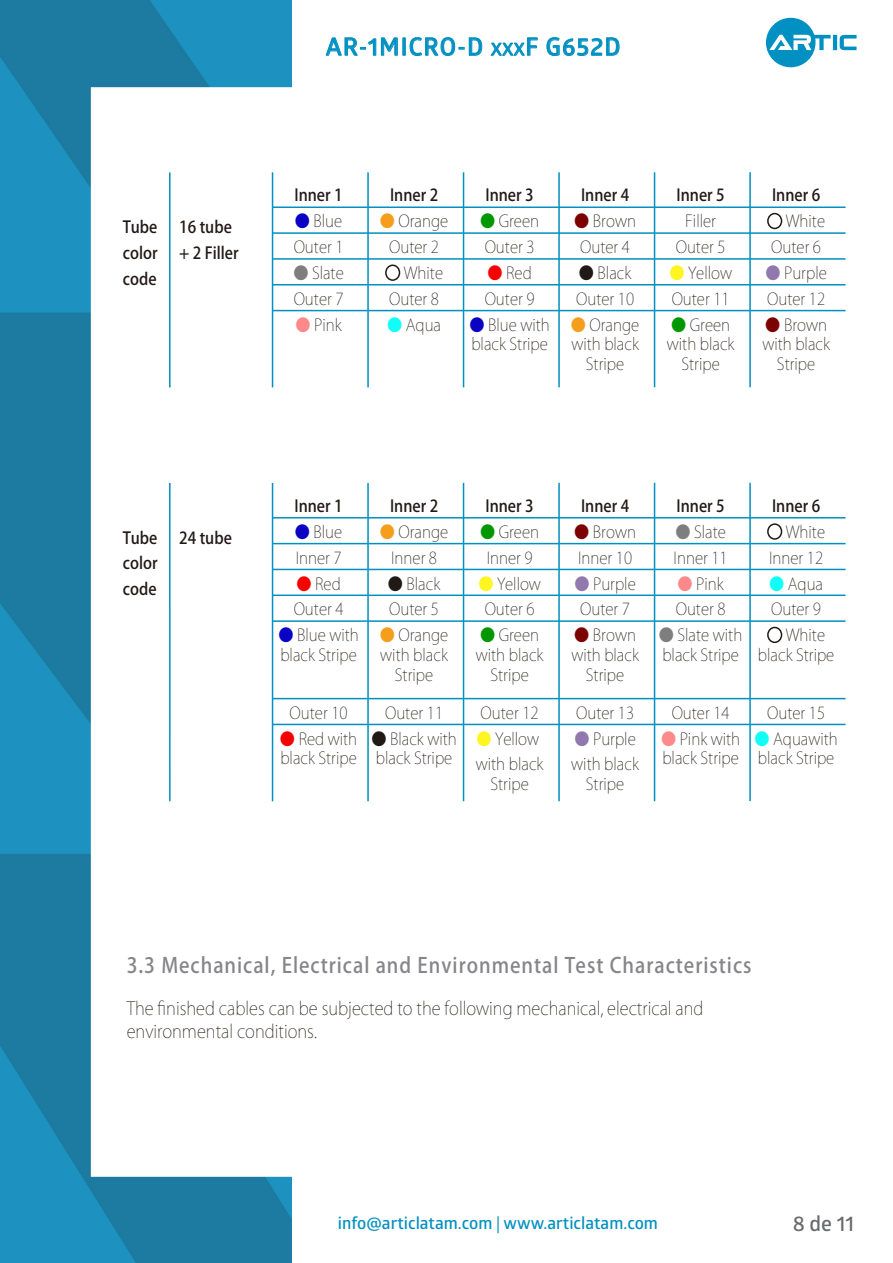
<style>
.page{position:relative;width:893px;height:1263px;background:#fff}
.page>*{position:absolute;margin:0;border:0;box-sizing:border-box;transform-origin:0 0}
.t1{font:24.15px "Glober Bold Free";letter-spacing:.05em;color:#0090c1}
.t2{font:500 21px "Koz Go Pr 6 N";letter-spacing:.05em;color:#868589;scale:.92 1}
.t3{font:21px "Glober Bold Free";color:#696a6d}
.t4{font:200 18px/22.5px "Koz Go Pr 6 N";color:#211915;scale:.92 1}
.t5{font:16.95px "Glober Bold Free";color:#008fc0}
.t6{font:200 16.5px/25.8px "Koz Go Pr 6 N";color:#211915;scale:.92 1}
.t7{font:500 16.5px/25.8px "Koz Go Pr 6 N";color:#211915;text-align:justify;scale:.92 1}
.s1{font-size:16.95px}
.s2{color:#0b03c4}
.s3{color:#7e7e7e}
.s4{color:#fd898b}
.s5{color:#f49e1c}
.s6{color:#11fef8}
.s7{color:#009700}
.s8{color:#f90000}
.s9{color:#7c0201}
.s10{color:#fff521}
.s11{color:#9179ae}
.s12{font-family:"Myriad Pro"}
</style>
<div class="page">
<img style="left:1px;top:0;width:856px;height:1263px">
<hr style="left:833px;top:35px;width:4px;height:15px;background:#0090c1">
<svg style="left:839px;top:35px;width:17px;height:15px"></svg>
<svg style="left:766px;top:18px;width:64px;height:49px"></svg>
<hr style="left:272px;top:206px;width:573px;height:2px;background:#0090c1">
<hr style="left:273px;top:232px;width:572px;height:2px;background:#0090c1">
<hr style="left:272px;top:258px;width:573px;height:2px;background:#0090c1">
<hr style="left:272px;top:284px;width:573px;height:1px;background:#0090c1">
<hr style="left:272px;top:310px;width:573px;height:1px;background:#0090c1">
<hr style="left:272px;top:172px;width:1px;height:215px;background:#0090c1">
<hr style="left:169px;top:172px;width:2px;height:215px;background:#0090c1">
<hr style="left:367px;top:172px;width:2px;height:215px;background:#0090c1">
<hr style="left:463px;top:172px;width:1px;height:215px;background:#0090c1">
<div style="left:385px;top:264px;width:15px;height:17px;border:2px solid #211915;border-radius:50%"></div>
<hr style="left:558px;top:172px;width:2px;height:215px;background:#0090c1">
<hr style="left:654px;top:172px;width:1px;height:215px;background:#0090c1">
<hr style="left:749px;top:172px;width:2px;height:215px;background:#0090c1">
<div style="left:767px;top:213px;width:15px;height:16px;border:2px solid #211915;border-radius:50%"></div>
<hr style="left:272px;top:517px;width:573px;height:1px;background:#0090c1">
<hr style="left:273px;top:543px;width:572px;height:1px;background:#0090c1">
<hr style="left:272px;top:569px;width:573px;height:1px;background:#0090c1">
<hr style="left:272px;top:594px;width:573px;height:2px;background:#0090c1">
<hr style="left:272px;top:620px;width:573px;height:2px;background:#0090c1">
<hr style="left:272px;top:698px;width:573px;height:1px;background:#0090c1">
<hr style="left:272px;top:724px;width:573px;height:1px;background:#0090c1">
<hr style="left:272px;top:483px;width:1px;height:318px;background:#0090c1">
<hr style="left:169px;top:483px;width:2px;height:318px;background:#0090c1">
<hr style="left:367px;top:483px;width:2px;height:318px;background:#0090c1">
<hr style="left:463px;top:483px;width:1px;height:318px;background:#0090c1">
<hr style="left:558px;top:483px;width:2px;height:318px;background:#0090c1">
<hr style="left:654px;top:483px;width:1px;height:318px;background:#0090c1">
<hr style="left:749px;top:483px;width:2px;height:318px;background:#0090c1">
<div style="left:767px;top:523px;width:15px;height:17px;border:2px solid #211915;border-radius:50%"></div>
<div style="left:767px;top:627px;width:15px;height:16px;border:2px solid #211915;border-radius:50%"></div>
<svg style="left:326px;top:37px;width:156px;height:20px"></svg>
<svg style="left:491px;top:38px;width:47px;height:19px"></svg>
<svg style="left:547px;top:34px;width:72px;height:22px"></svg>
<h1 class="t1" style="left:326px;top:30px;width:296px">AR-1MICRO-D <span class="s1">XXX</span>F G652D</h1>
<p class="t7" style="left:123px;top:214px;width:39px">Tube color code</p>
<p class="t7" style="left:179px;top:214px;width:66px">16 tube + 2 Filler</p>
<p class="t7" style="left:294px;top:183px;width:54px">Inner 1</p>
<p class="t6" style="left:294px;top:209px;width:56px"><span class="s2">●</span> Blue<br>Outer 1</p>
<p class="t6" style="left:293px;top:260px;width:56px"><span class="s3">●</span> Slate<br>Outer 7</p>
<p class="t6" style="left:296px;top:312px;width:52px"><span class="s4">●</span> Pink</p>
<p class="t7" style="left:390px;top:183px;width:54px">Inner 2</p>
<p class="t6" style="left:380px;top:209px;width:76px"><span class="s5">●</span> Orange</p>
<p class="t6" style="left:389px;top:235px;width:56px">Outer 2</p>
<p class="t6" style="left:404px;top:260px;width:44px">White</p>
<p class="t6" style="left:389px;top:286px;width:56px">Outer 8</p>
<p class="t6" style="left:387px;top:312px;width:60px"><span class="s6">●</span> Aqua</p>
<p class="t7" style="left:485px;top:183px;width:54px">Inner 3</p>
<p class="t6" style="left:480px;top:209px;width:66px"><span class="s7">●</span> Green<br>Outer 3</p>
<p class="t6" style="left:485px;top:260px;width:56px"><span class="s8">●</span> Red<br>Outer 9</p>
<p class="t6" style="left:469px;top:315px;width:89px;line-height:19.8px"><span class="s2">●</span> Blue with black Stripe</p>
<p class="t7" style="left:581px;top:183px;width:54px">Inner 4</p>
<p class="t6" style="left:574px;top:209px;width:69px;text-align:center"><span class="s9">●</span> Brown<br>Outer 4</p>
<p class="t6" style="left:576px;top:260px;width:65px">● Black<br>Outer 10</p>
<p class="t6" style="left:571px;top:315px;width:76px;line-height:19.8px;text-align:center"><span class="s5">●</span> Orange with black<br>Stripe</p>
<p class="t7" style="left:676px;top:183px;width:54px">Inner 5</p>
<p class="t6" style="left:676px;top:209px;width:56px;text-align:center">Filler<br>Outer 5</p>
<p class="t6" style="left:669px;top:260px;width:70px"><span class="s10">●</span> Yellow<br>Outer 11</p>
<p class="t6" style="left:667px;top:315px;width:75px;line-height:19.8px;text-align:center"><span class="s7">●</span> Green with black<br>Stripe</p>
<p class="t7" style="left:772px;top:183px;width:54px">Inner 6</p>
<p class="t6" style="left:771px;top:209px;width:60px;text-align:right">White<br>Outer 6</p>
<p class="t6" style="left:765px;top:260px;width:68px"><span class="s11">●</span> Purple<br>Outer 12</p>
<p class="t6" style="left:762px;top:315px;width:75px;line-height:19.8px;text-align:center"><span class="s9">●</span> Brown with black<br>Stripe</p>
<p class="t7" style="left:123px;top:525px;width:39px">Tube color code</p>
<p class="t7" style="left:179px;top:525px;width:59px">24 tube</p>
<p class="t7" style="left:294px;top:493px;width:54px">Inner 1</p>
<p class="t6" style="left:295px;top:519px;width:53px"><span class="s2">●</span> Blue<br>Inner 7</p>
<p class="t6" style="left:294px;top:571px;width:56px"><span class="s8">●</span> Red<br>Outer 4</p>
<p class="t6" style="left:278px;top:626px;width:89px;line-height:19.8px"><span class="s2">●</span> Blue with black Stripe</p>
<p class="t6" style="left:290px;top:700px;width:65px">Outer 10</p>
<p class="t6" style="left:280px;top:729px;width:86px;line-height:19.8px"><span class="s8">●</span> Red with black Stripe</p>
<p class="t7" style="left:390px;top:493px;width:54px">Inner 2</p>
<p class="t6" style="left:380px;top:519px;width:76px;text-align:center"><span class="s5">●</span> Orange<br>Inner 8</p>
<p class="t6" style="left:388px;top:571px;width:58px">● Black<br>Outer 5</p>
<p class="t6" style="left:380px;top:626px;width:76px;line-height:19.8px;text-align:center"><span class="s5">●</span> Orange with black<br>Stripe</p>
<p class="t6" style="left:385px;top:700px;width:65px">Outer 11</p>
<p class="t6" style="left:371px;top:729px;width:94px;line-height:19.8px">● Black with black Stripe</p>
<p class="t7" style="left:485px;top:493px;width:54px">Inner 3</p>
<p class="t6" style="left:480px;top:519px;width:66px;text-align:center"><span class="s7">●</span> Green<br>Inner 9</p>
<p class="t6" style="left:478px;top:571px;width:70px;text-align:center"><span class="s10">●</span> Yellow<br>Outer 6</p>
<p class="t6" style="left:476px;top:626px;width:75px;line-height:19.8px;text-align:center"><span class="s7">●</span> Green with black<br>Stripe</p>
<p class="t6" style="left:481px;top:700px;width:65px">Outer 12</p>
<p class="t6" style="left:476px;top:726px;width:75px"><span class="s10">●</span> Yellow with black</p>
<p class="t6" style="left:490px;top:772px;width:43px">Stripe</p>
<p class="t7" style="left:581px;top:493px;width:54px">Inner 4</p>
<p class="t6" style="left:574px;top:519px;width:69px"><span class="s9">●</span> Brown<br>Inner 10</p>
<p class="t6" style="left:574px;top:571px;width:68px;text-align:center"><span class="s11">●</span> Purple<br>Outer 7</p>
<p class="t6" style="left:571px;top:626px;width:75px;line-height:19.8px;text-align:center"><span class="s9">●</span> Brown with black<br>Stripe</p>
<p class="t6" style="left:576px;top:700px;width:65px">Outer 13</p>
<p class="t6" style="left:571px;top:726px;width:75px"><span class="s11">●</span> Purple with black</p>
<p class="t6" style="left:586px;top:772px;width:43px">Stripe</p>
<p class="t7" style="left:676px;top:493px;width:54px">Inner 5</p>
<p class="t6" style="left:673px;top:519px;width:60px"><span class="s3">●</span> Slate<br>Inner 11</p>
<p class="t6" style="left:676px;top:571px;width:56px"><span class="s4">●</span> Pink<br>Outer 8</p>
<p class="t6" style="left:659px;top:626px;width:92px;line-height:19.8px"><span class="s3">●</span> Slate with black Stripe</p>
<p class="t7" style="left:772px;top:493px;width:54px">Inner 6</p>
<p class="t6" style="left:769px;top:519px;width:62px;text-align:right">White<br>Inner 12</p>
<p class="t6" style="left:769px;top:571px;width:62px;text-align:right"><span class="s6">●</span> Aqua<br>Outer 9<br>White</p>
<p class="t6" style="left:758px;top:642px;width:85px">black Stripe</p>
<p class="t6" style="left:672px;top:700px;width:65px">Outer 14</p>
<p class="t6" style="left:661px;top:729px;width:87px;line-height:19.8px"><span class="s4">●</span> Pink with black Stripe</p>
<p class="t6" style="left:767px;top:700px;width:65px">Outer 15</p>
<p class="t6" style="left:754px;top:729px;width:92px;line-height:19.8px"><span class="s6">●</span> Aquawith black Stripe</p>
<p class="t2" style="left:127px;top:953px;width:681px">3.3 Mechanical, Electrical and Environmental Test Characteristics</p>
<p class="t4" style="left:127px;top:998px;width:628px">The finished cables can be subjected to the following mechanical, electrical and environmental conditions.</p>
<p class="t5" style="left:338px;top:1211px;width:322px">info@articlatam.com <span class="s12">|</span> www.articlatam.com</p>
<p class="t3" style="left:792px;top:1208px;width:63px">8 de 11</p>
</div>
